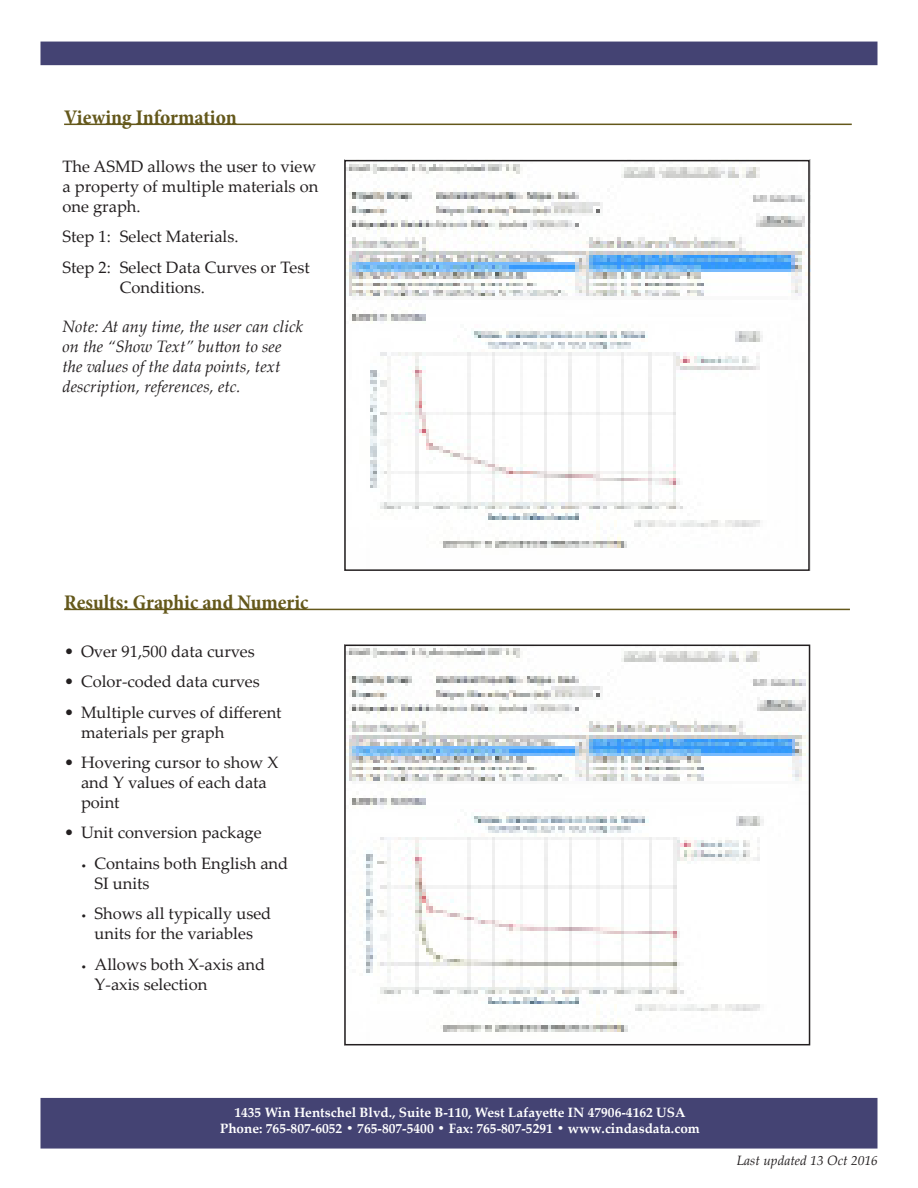
<style>
.page{position:relative;width:918px;height:1188px;background:#fff}
.page>*{position:absolute;margin:0;border:0;box-sizing:border-box;transform-origin:0 0}
.heading{font:700 condensed 21px "Minion Pro";color:#64581b}
.list{font:16.5px/19.8px "Palatino Linotype";color:#231f20}
.paragraph{font:italic 16.5px/19.8px "Palatino Linotype";color:#231f20}
.paragraph-2{font:16.5px/19.8px "Palatino Linotype";color:#231f20}
.t1{font:700 13.5px/16.2px "Palatino Linotype";color:#fff;text-align:center}
.t2{font:italic 13.5px "Palatino Linotype";color:#231f20}
.s1{font-size:9px}
</style>
<div class="page">
<div style="left:40px;top:1098px;width:838px;height:51px;background:#444373;border:2px solid #444373"></div>
<div style="left:40px;top:42px;width:838px;height:23px;background:#444373"></div>
<hr style="left:64px;top:124px;width:788px;height:1px;background:#64581b">
<hr style="left:64px;top:609px;width:786px;height:1px;background:#64581b">
<img style="left:344px;top:644px;width:464px;height:388px">
<img style="left:347px;top:164px;width:460px;height:384px">
<div style="left:344px;top:645px;width:466px;height:400px;border:2px solid #231f20"></div>
<div style="left:344px;top:160px;width:466px;height:411px;border:2px solid #231f20"></div>
<p class="heading" style="left:64px;top:102px;width:174px">Viewing Information</p>
<p class="paragraph-2" style="left:62px;top:156px;width:257px">The ASMD allows the user to view a property of multiple materials on one graph.</p>
<p class="list" style="left:62px;top:226px;width:178px">Step 1: Select Materials.</p>
<p class="list" style="left:120px;top:257px;width:191px;text-indent:-57px">Step 2: Select Data Curves or Test<br>Conditions.</p>
<p class="paragraph" style="left:62px;top:316px;width:242px">Note: At any time, the user can click on the “Show Text” button to see the values of the data points, text description, references, etc.</p>
<p class="heading" style="left:64px;top:587px;width:246px">Results: Graphic and Numeric</p>
<p class="list" style="left:64px;top:640px;width:192px">• Over 91,500 data curves</p>
<p class="list" style="left:64px;top:671px;width:197px">• Color-coded data curves</p>
<p class="list" style="left:81px;top:702px;width:202px;text-indent:-17px">• Multiple curves of different materials per graph</p>
<p class="list" style="left:81px;top:752px;width:199px;text-indent:-17px">• Hovering cursor to show X and Y values of each data point</p>
<p class="list" style="left:64px;top:822px;width:199px">• Unit conversion package</p>
<p class="list" style="left:94px;top:853px;width:195px;text-indent:-14px"><span class="s1">•</span> Contains both English and<br>SI units</p>
<p class="list" style="left:81px;top:903px;width:192px;text-align:center"><span class="s1">•</span> Shows all typically used units for the variables</p>
<p class="list" style="left:94px;top:954px;width:172px;text-indent:-14px"><span class="s1">•</span> Allows both X-axis and<br>Y-axis selection</p>
<p class="t1" style="left:220px;top:1104px;width:481px">1435 Win Hentschel Blvd., Suite B-110, West Lafayette IN 47906-4162 USA<br>Phone: 765-807-6052 • 765-807-5400 • Fax: 765-807-5291 • www.cindasdata.com</p>
<p class="t2" style="left:737px;top:1151px;width:143px">Last updated 13 Oct 2016</p>
</div>
